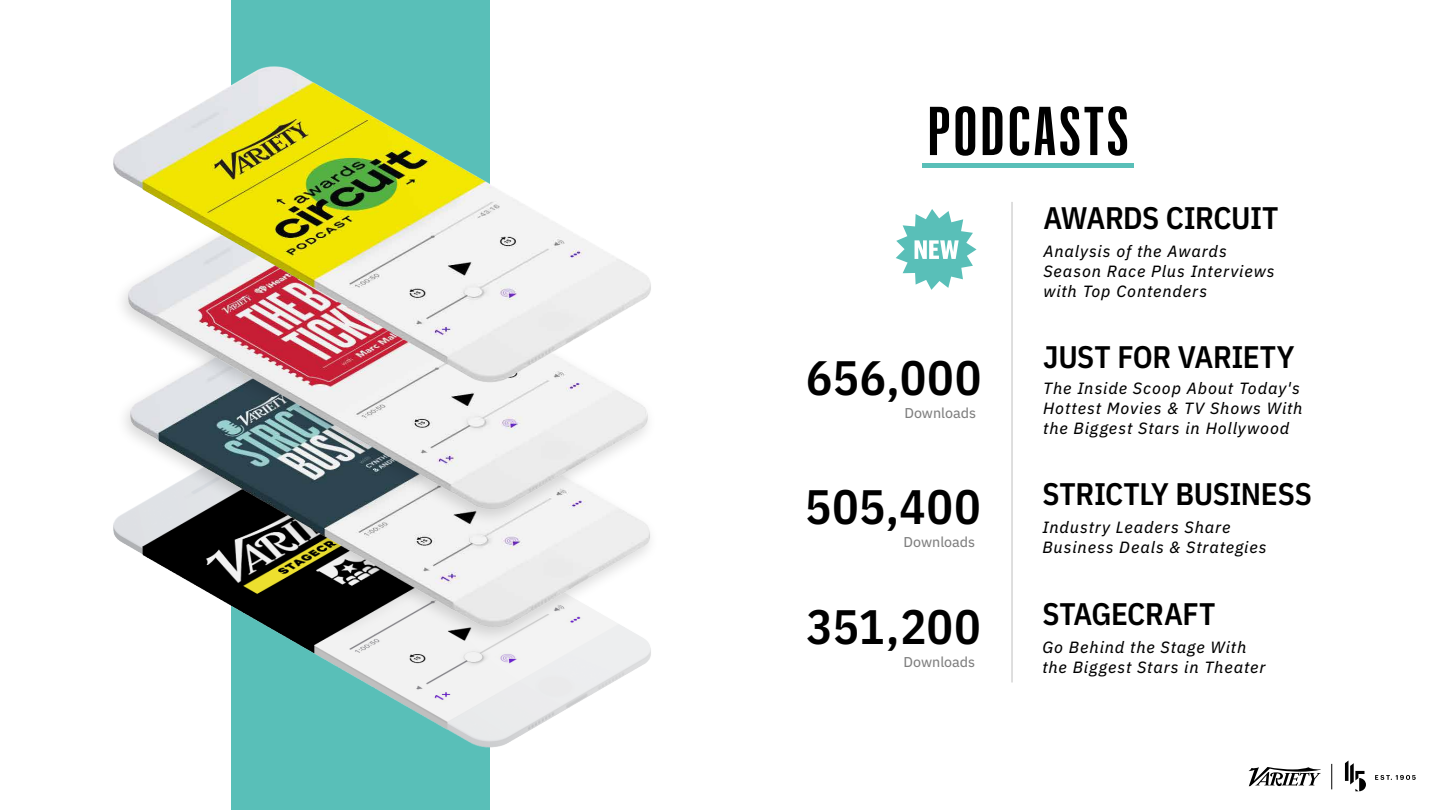
<style>
.page{position:relative;width:1440px;height:810px;background:#fff}
.page>*{position:absolute;margin:0;border:0;box-sizing:border-box;transform-origin:0 0}
.t1{font:600 67.5px "Graphik XX Cond";letter-spacing:.05em;color:#000}
.t2{font:600 48.38px "IBM Plex Sans Cond";letter-spacing:.02em;color:#000}
.t3{font:600 31.2px "IBM Plex Sans Cond";letter-spacing:-.01em;color:#000}
.t4{font:italic 16.27px/20px "IBM Plex Sans Text";letter-spacing:.05em;color:#000}
.t5{font:14.25px "IBM Plex Sans Text";color:#808080}
</style>
<div class="page">
<svg style="left:1249px;top:767px;width:72px;height:19px"></svg>
<svg style="left:1345px;top:761px;width:21px;height:30px"></svg>
<svg style="left:1332px;top:764px;width:1px;height:25px"></svg>
<svg style="left:1375px;top:775px;width:41px;height:5px"></svg>
<hr style="left:1012px;top:202px;width:1px;height:481px;background:#bfbfbf">
<div style="left:923px;top:163px;width:211px;height:5px;background:#59bfb8"></div>
<div style="left:231px;top:755px;width:259px;height:55px;background:#59bfb8"></div>
<img style="left:169px;top:570px;width:482px;height:185px">
<svg style="left:911px;top:209px;width:66px;height:81px"></svg>
<img style="left:113px;top:0;width:798px;height:570px">
<h1 class="t1" style="left:928px;top:91px;width:202px">PODCASTS</h1>
<h3 class="t3" style="left:1043px;top:193px;width:237px">AWARDS CIRCUIT</h3>
<h2 class="t2" style="left:806px;top:340px;width:177px">656,000</h2>
<p class="t5" style="left:904px;top:402px;width:73px">Downloads</p>
<h2 class="t2" style="left:805px;top:469px;width:177px">505,400</h2>
<p class="t5" style="left:904px;top:531px;width:73px">Downloads</p>
<h2 class="t2" style="left:807px;top:588px;width:175px">351,200</h2>
<p class="t5" style="left:904px;top:651px;width:73px">Downloads</p>
<p class="t4" style="left:1043px;top:240px;width:233px">Analysis of the Awards<br>Season Race Plus Interviews with Top Contenders</p>
<h3 class="t3" style="left:1043px;top:333px;width:253px">JUST FOR VARIETY</h3>
<p class="t4" style="left:1043px;top:377px;width:261px">The Inside Scoop About Today's<br>Hottest Movies &amp; TV Shows With the Biggest Stars in Hollywood</p>
<h3 class="t3" style="left:1042px;top:469px;width:271px">STRICTLY BUSINESS</h3>
<p class="t4" style="left:1042px;top:516px;width:226px">Industry Leaders Share<br>Business Deals &amp; Strategies</p>
<h3 class="t3" style="left:1042px;top:589px;width:175px">STAGECRAFT</h3>
<p class="t4" style="left:1042px;top:636px;width:225px">Go Behind the Stage With the Biggest Stars in Theater</p>
</div>
